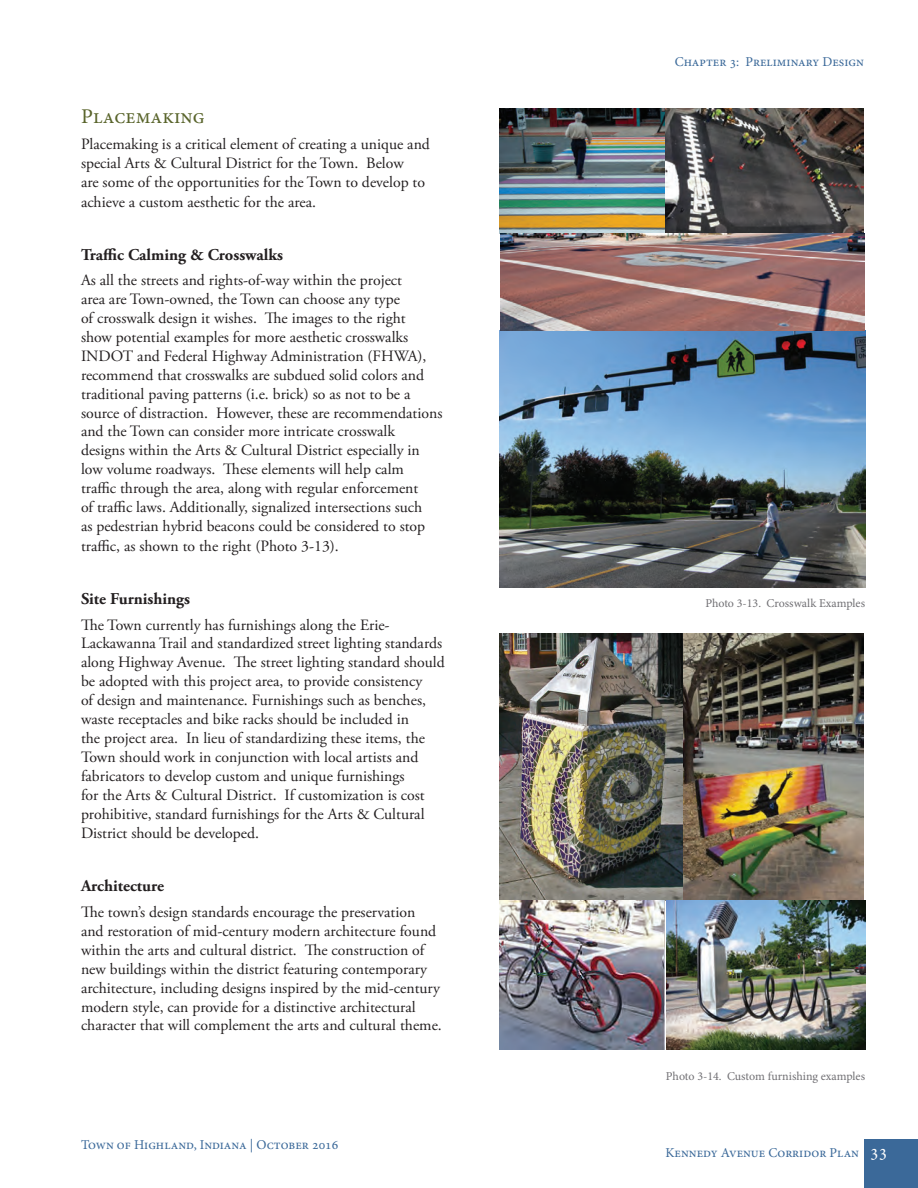
<style>
.page{position:relative;width:918px;height:1188px;background:#fff}
.page>*{position:absolute;margin:0;border:0;box-sizing:border-box;transform-origin:0 0}
.t1{font:21px "Minion Pro";color:#59642b}
.t2{font:18px "Minion Pro";color:#fff}
.t3{font:700 16.5px "Adobe Garamond Pro";color:#231f20}
.t4{font:15.75px/18.9px "Adobe Garamond Pro";color:#231f20}
.t5{font:13.5px "Minion Pro";color:#3b6999}
.t6{font:12px "Minion Pro";color:#717074}
</style>
<div class="page">
<img style="left:500px;top:634px;width:364px;height:267px">
<img style="left:500px;top:901px;width:165px;height:148px">
<img style="left:667px;top:901px;width:198px;height:148px">
<img style="left:665px;top:108px;width:199px;height:125px">
<img style="left:500px;top:108px;width:165px;height:125px">
<img style="left:500px;top:233px;width:365px;height:355px">
<div style="left:864px;top:1139px;width:54px;height:49px;background:#3b6999"></div>
<h1 class="t1" style="left:81px;top:102px;width:125px">Placemaking</h1>
<p class="t4" style="left:81px;top:135px;width:350px">Placemaking is a critical element of creating a unique and special Arts &amp; Cultural District for the Town. Below<br>are some of the opportunities for the Town to develop to achieve a custom aesthetic for the area.</p>
<p class="t3" style="left:81px;top:245px;width:204px">Traffic Calming &amp; Crosswalks</p>
<p class="t4" style="left:81px;top:271px;width:363px">As all the streets and rights-of-way within the project<br>area are Town-owned, the Town can choose any type<br>of crosswalk design it wishes. The images to the right<br>show potential examples for more aesthetic crosswalks INDOT and Federal Highway Administration (FHWA), recommend that crosswalks are subdued solid colors and traditional paving patterns (i.e. brick) so as not to be a source of distraction. However, these are recommendations and the Town can consider more intricate crosswalk designs within the Arts &amp; Cultural District especially in low volume roadways. These elements will help calm traffic through the area, along with regular enforcement<br>of traffic laws. Additionally, signalized intersections such<br>as pedestrian hybrid beacons could be considered to stop traffic, as shown to the right (Photo 3-13).</p>
<p class="t3" style="left:81px;top:589px;width:110px">Site Furnishings</p>
<p class="t4" style="left:81px;top:616px;width:365px">The Town currently has furnishings along the Erie-Lackawanna Trail and standardized street lighting standards along Highway Avenue. The street lighting standard should be adopted with this project area, to provide consistency<br>of design and maintenance. Furnishings such as benches, waste receptacles and bike racks should be included in<br>the project area. In lieu of standardizing these items, the Town should work in conjunction with local artists and fabricators to develop custom and unique furnishings<br>for the Arts &amp; Cultural District. If customization is cost prohibitive, standard furnishings for the Arts &amp; Cultural District should be developed.</p>
<p class="t3" style="left:81px;top:877px;width:84px">Architecture</p>
<p class="t4" style="left:81px;top:903px;width:362px">The town’s design standards encourage the preservation and restoration of mid-century modern architecture found within the arts and cultural district. The construction of new buildings within the district featuring contemporary architecture, including designs inspired by the mid-century modern style, can provide for a distinctive architectural character that will complement the arts and cultural theme.</p>
<p class="t5" style="left:81px;top:1136px;width:259px">Town of Highland, Indiana | October 2016</p>
<p class="t5" style="left:675px;top:53px;width:191px">Chapter 3: Preliminary Design</p>
<p class="t6" style="left:705px;top:595px;width:161px">Photo 3-13. Crosswalk Examples</p>
<p class="t6" style="left:666px;top:1068px;width:201px">Photo 3-14. Custom furnishing examples</p>
<p class="t5" style="left:666px;top:1143px;width:195px">Kennedy Avenue Corridor Plan</p>
<p class="t2" style="left:870px;top:1139px;width:19px">33</p>
</div>
